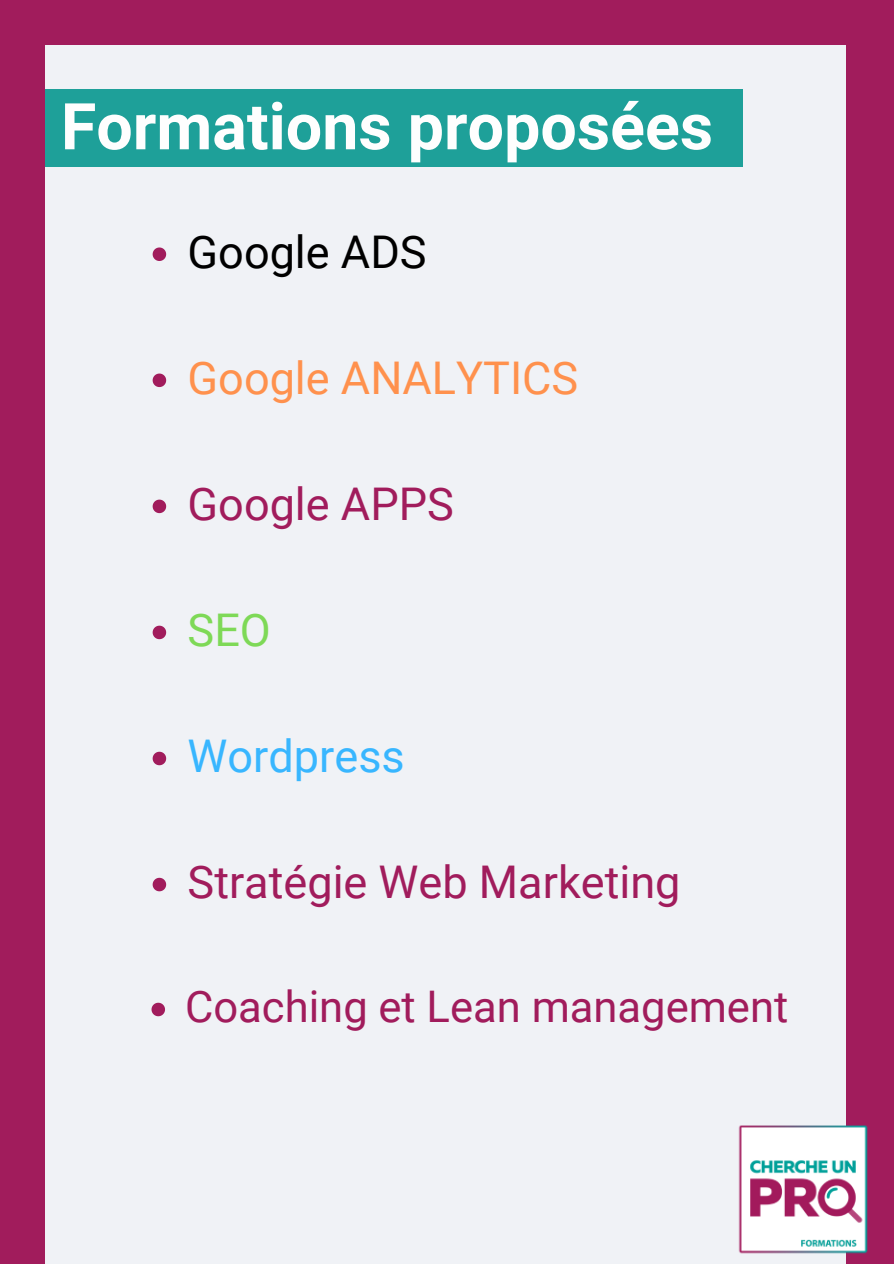
<style>
.page{position:relative;width:894px;height:1264px;background:#fff}
.page>*{position:absolute;margin:0;border:0;box-sizing:border-box;transform-origin:0 0}
.t1{font:700 64.5px "Roboto";color:#fefefe}
.t2{font:45px "Roboto";color:#a11c5c}
.t3{font:45px "Roboto";color:#ff914d}
.t4{font:45px "Roboto";color:#000}
.t5{font:45px "Roboto";color:#38b6ff}
.t6{font:45px "Roboto";color:#7ed957}
.t7{font:43.5px "Roboto";color:#a11c5c}
</style>
<div class="page">
<div style="left:0;top:0;width:893px;height:1263px;background:#a11c5c"></div>
<div style="left:45px;top:45px;width:799px;height:1218px;background:#f0f2f6"></div>
<div style="left:45px;top:89px;width:697px;height:77px;background:#1ea099"></div>
<svg style="left:153px;top:247px;width:13px;height:14px"></svg>
<svg style="left:153px;top:373px;width:13px;height:14px"></svg>
<svg style="left:153px;top:499px;width:13px;height:14px"></svg>
<svg style="left:153px;top:625px;width:13px;height:14px"></svg>
<svg style="left:153px;top:751px;width:13px;height:14px"></svg>
<svg style="left:153px;top:877px;width:13px;height:14px"></svg>
<svg style="left:151px;top:1002px;width:14px;height:14px"></svg>
<img style="left:738px;top:1115px;width:130px;height:148px">
<h1 class="t1" style="left:61px;top:89px;width:653px">Formations proposées</h1>
<p class="t4" style="left:187px;top:226px;width:240px">Google ADS</p>
<p class="t3" style="left:187px;top:352px;width:392px">Google ANALYTICS</p>
<p class="t2" style="left:187px;top:478px;width:268px">Google APPS</p>
<p class="t6" style="left:187px;top:604px;width:85px">SEO</p>
<p class="t5" style="left:187px;top:730px;width:218px">Wordpress</p>
<p class="t2" style="left:187px;top:856px;width:494px">Stratégie Web Marketing</p>
<p class="t7" style="left:185px;top:981px;width:604px">Coaching et Lean management</p>
</div>
